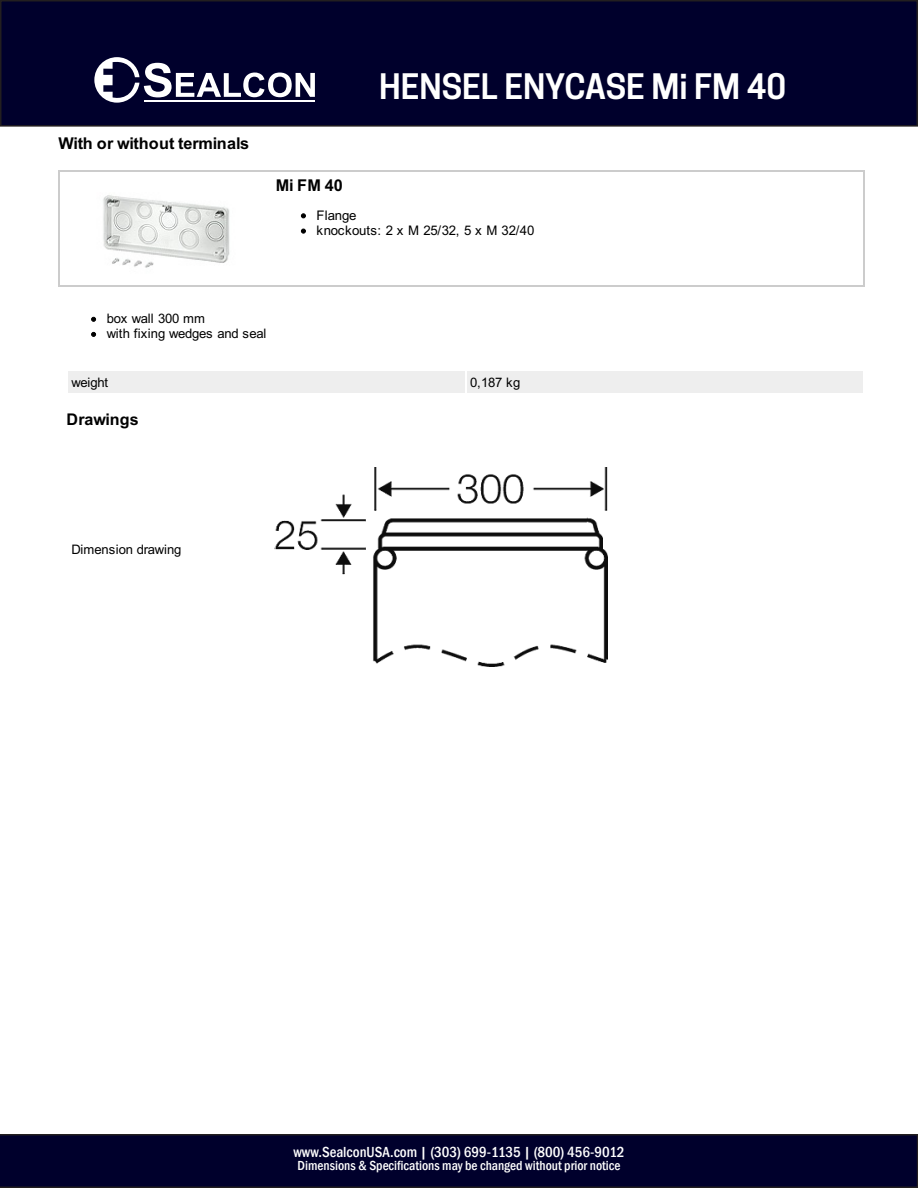
<style>
.page{position:relative;width:918px;height:1188px;background:#fff}
.page>*{position:absolute;margin:0;border:0;box-sizing:border-box;transform-origin:0 0}
.t1{font:italic 600 33px "Cooper Hewitt";color:#fff}
.t2{font:700 16.2px "Arial";letter-spacing:-.015em;color:#000}
.t3{font:700 16.05px "Arial";letter-spacing:.005em;color:#000}
.t4{font:500 condensed 15px "Franklin Gothic";color:#fff}
.t5{font:500 condensed 13.5px "Franklin Gothic";color:#fff}
.t6{font:13.2px/15.3px "Arial";letter-spacing:-.02em;color:#000}
.t7{font:13.05px/15.1px "Arial";letter-spacing:-.02em;color:#000}
.s1{color:#00002c}
</style>
<div class="page">
<div style="left:68px;top:372px;width:397px;height:21px;background:#eee"></div>
<div style="left:467px;top:372px;width:396px;height:21px;background:#eee"></div>
<svg style="left:91px;top:317px;width:5px;height:5px"></svg>
<svg style="left:91px;top:332px;width:5px;height:5px"></svg>
<img style="left:275px;top:467px;width:332px;height:200px">
<hr style="left:58px;top:170px;width:807px;height:1px;background:#ccc">
<hr style="left:58px;top:285px;width:807px;height:1px;background:#ccc">
<hr style="left:58px;top:170px;width:1px;height:116px;background:#ccc">
<hr style="left:864px;top:170px;width:1px;height:116px;background:#ccc">
<img style="left:103px;top:195px;width:127px;height:73px">
<svg style="left:301px;top:213px;width:5px;height:5px"></svg>
<svg style="left:301px;top:229px;width:5px;height:5px"></svg>
<svg style="left:0;top:1134px;width:918px;height:54px;background:#01012b"></svg>
<div style="left:1px;top:1px;width:916px;height:125px;background:#00002c"></div>
<div style="left:0;top:0;width:918px;height:127px;border:2px solid #231f20"></div>
<svg style="left:94px;top:57px;width:221px;height:46px"></svg>
<p class="t2" style="left:58px;top:137px;width:193px">With or without terminals</p>
<p class="t1" style="left:379px;top:67px;width:409px">HENSEL ENYCASE Mi FM 40</p>
<p class="t2" style="left:276px;top:180px;width:68px">Mi FM 40</p>
<p class="t6" style="left:317px;top:209px;width:219px">Flange<br>knockouts: 2 x M 25/32, 5 x M 32/40</p>
<p class="t7" style="left:107px;top:312px;width:161px">box wall 300 mm<br>with fixing wedges and seal</p>
<p class="t7" style="left:71px;top:376px;width:38px">weight</p>
<p class="t7" style="left:470px;top:376px;width:52px">0,187 kg</p>
<p class="t3" style="left:66px;top:413px;width:74px">Drawings</p>
<p class="t7" style="left:71px;top:543px;width:111px">Dimension drawing</p>
<p class="t4" style="left:294px;top:1142px;width:333px">www.SealconUSA.com | <span class="s1">(303) 699-1135</span> | (800) 456-9012</p>
<p class="t5" style="left:298px;top:1157px;width:324px">Dimensions &amp; Specifications may be changed without prior notice</p>
</div>
